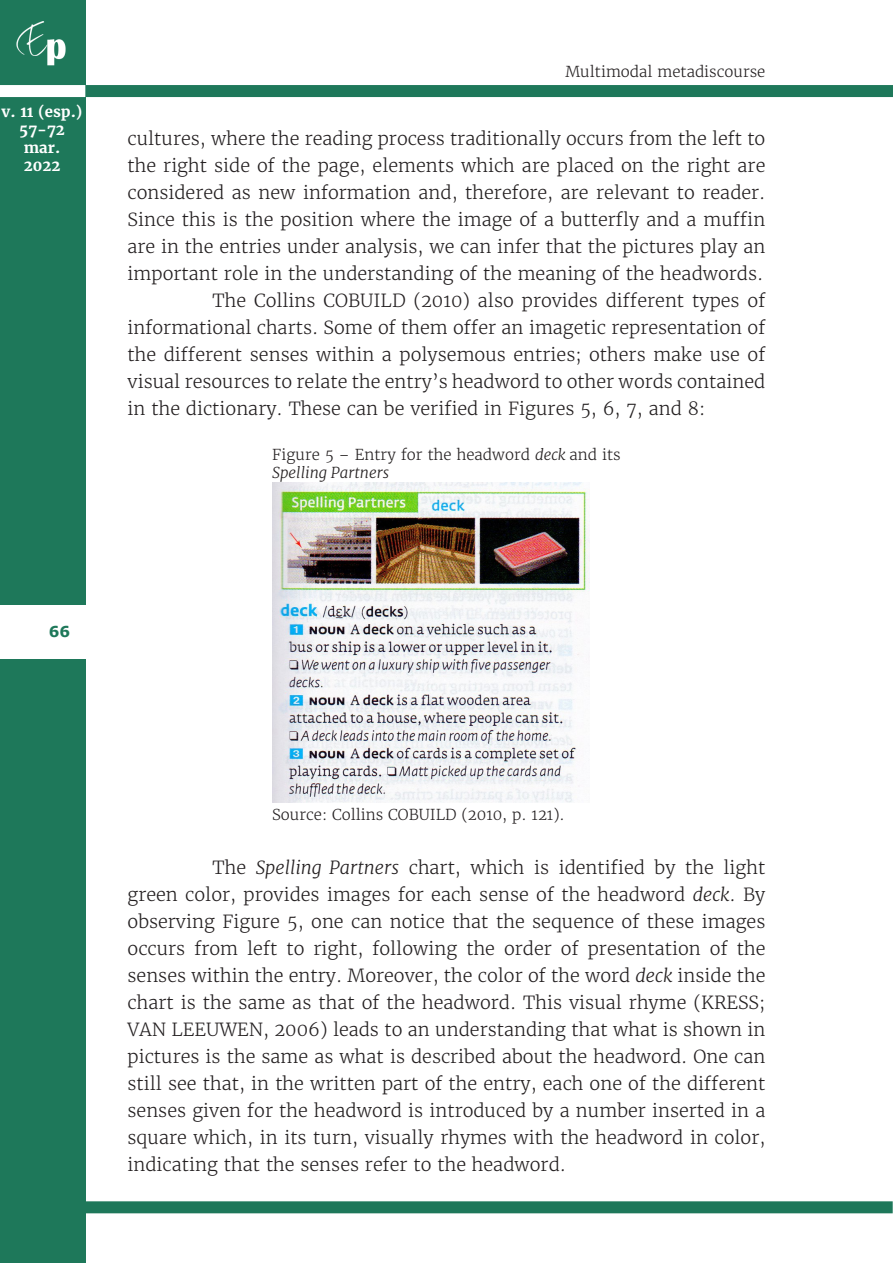
<style>
.page{position:relative;width:893px;height:1263px;background:#fff}
.page>*{position:absolute;margin:0;border:0;box-sizing:border-box;transform-origin:0 0}
.Corpo_do_artigo{font:300 18px/27px "Merriweather";color:#231f20;text-align:justify}
.Título_de_quadro_fig{font:300 15px/18px "Merriweather";color:#231f20}
.t1{font:700 15px/18px "Merriweather";color:#fff;text-align:center}
.t2{font:700 15px "Verdana";color:#1e785a}
.s1{font-style:italic}
</style>
<div class="page">
<div style="left:0;top:0;width:85px;height:1263px;background:#1e785a"></div>
<img style="left:16px;top:21px;width:50px;height:45px">
<div style="left:85px;top:85px;width:808px;height:12px;background:#1e785a"></div>
<div style="left:0;top:85px;width:85px;height:12px;background:#fff"></div>
<div style="left:0;top:605px;width:85px;height:53px;background:#fff"></div>
<div style="left:84px;top:1201px;width:809px;height:12px;background:#1e785a"></div>
<img style="left:272px;top:482px;width:317px;height:320px">
<p class="t1" style="left:2px;top:102px;width:83px">v. 11 (esp.)<br>57-72 mar.<br>2022</p>
<p class="Título_de_quadro_fig" style="left:565px;top:63px;width:201px">Multimodal metadiscourse</p>
<p class="Corpo_do_artigo" style="left:128px;top:125px;width:639px">cultures, where the reading process traditionally occurs from the left to the right side of the page, elements which are placed on the right are considered as new information and, therefore, are relevant to reader.<br>Since this is the position where the image of a butterfly and a muffin are in the entries under analysis, we can infer that the pictures play an important role in the understanding of the meaning of the headwords.</p>
<p class="Corpo_do_artigo" style="left:128px;top:287px;width:639px;text-indent:85px">The Collins COBUILD (2010) also provides different types of informational charts. Some of them offer an imagetic representation of the different senses within a polysemous entries; others make use of visual resources to relate the entry’s headword to other words contained in the dictionary. These can be verified in Figures 5, 6, 7, and 8:</p>
<p class="Título_de_quadro_fig" style="left:272px;top:446px;width:350px">Figure 5 – Entry for the headword <span class="s1">deck</span> and its<br><span class="s1">Spelling Partners</span></p>
<p class="t2" style="left:49px;top:622px;width:23px">66</p>
<p class="Título_de_quadro_fig" style="left:272px;top:806px;width:294px">Source: Collins COBUILD (2010, p. 121).</p>
<p class="Corpo_do_artigo" style="left:128px;top:854px;width:639px;text-indent:85px">The <span class="s1">Spelling Partners</span> chart, which is identified by the light green color, provides images for each sense of the headword <span class="s1">deck</span>. By observing Figure 5, one can notice that the sequence of these images occurs from left to right, following the order of presentation of the senses within the entry. Moreover, the color of the word <span class="s1">deck</span> inside the chart is the same as that of the headword. This visual rhyme (KRESS; VAN LEEUWEN, 2006) leads to an understanding that what is shown in pictures is the same as what is described about the headword. One can still see that, in the written part of the entry, each one of the different senses given for the headword is introduced by a number inserted in a square which, in its turn, visually rhymes with the headword in color, indicating that the senses refer to the headword.</p>
</div>
